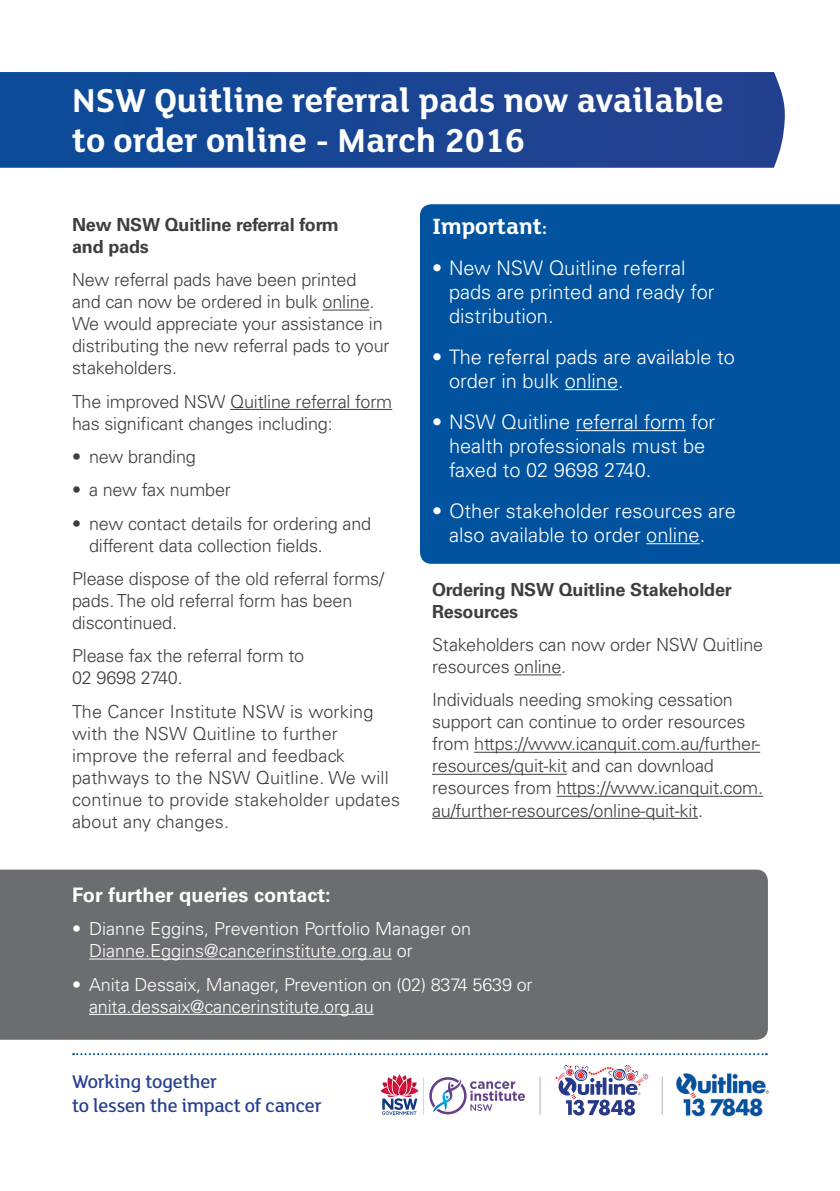
<style>
.page{position:relative;width:840px;height:1191px;background:#fff}
.page>*{position:absolute;margin:0;border:0;box-sizing:border-box;transform-origin:0 0}
.Factsheet_Heading{font:700 36px/40px "FS Lola";color:#fff}
.t1{font:700 24px "FS Lola";color:#fff}
.t2{font:300 20px/24px "Univers LT Std";color:#fff}
.Tagline{font:500 20px/24px "FS Lola";letter-spacing:-.01em;color:#253f8e}
.t3{font:700 20px "Univers LT Std";color:#fff}
.t4{font:300 18px/22px "Univers LT Std";letter-spacing:-.01em;color:#3e3e3f}
.t5{font:300 18px/22px "Univers LT Std";letter-spacing:.01em;color:#3e3e3f}
.t6{font:300 18px/22px "Univers LT Std";letter-spacing:-.01em;color:#fff}
.t7{font:700 18px/22px "Univers LT Std";letter-spacing:-.01em;color:#3e3e3f}
.s1{font-size:20px}
</style>
<div class="page">
<hr style="left:322px;top:309px;width:47px;height:1px;background:#3e3e3f">
<hr style="left:230px;top:409px;width:162px;height:1px;background:#3e3e3f">
<svg style="left:0;top:72px;width:785px;height:96px;background:#1a4794"></svg>
<svg style="left:73px;top:1053px;width:693px;height:2px"></svg>
<div style="left:0;top:869px;width:767px;height:170px;background:#6c6d70"></div>
<hr style="left:89px;top:958px;width:302px;height:1px;background:#fff">
<hr style="left:89px;top:1014px;width:284px;height:1px;background:#fff">
<div style="left:420px;top:204px;width:419px;height:360px;background:#0153a0"></div>
<hr style="left:564px;top:389px;width:53px;height:1px;background:#fff">
<hr style="left:575px;top:430px;width:110px;height:1px;background:#fff">
<hr style="left:646px;top:543px;width:53px;height:1px;background:#fff">
<img style="left:676px;top:1073px;width:93px;height:44px">
<svg style="left:555px;top:1065px;width:93px;height:50px"></svg>
<svg style="left:380px;top:1074px;width:144px;height:40px"></svg>
<hr style="left:539px;top:1076px;width:1px;height:38px;background:#bcbdc0">
<hr style="left:661px;top:1076px;width:1px;height:38px;background:#bcbdc0">
<hr style="left:514px;top:674px;width:47px;height:1px;background:#3e3e3f">
<hr style="left:474px;top:752px;width:285px;height:1px;background:#3e3e3f">
<hr style="left:432px;top:774px;width:134px;height:1px;background:#3e3e3f">
<hr style="left:556px;top:796px;width:206px;height:1px;background:#3e3e3f">
<hr style="left:432px;top:818px;width:265px;height:1px;background:#3e3e3f">
<p class="Factsheet_Heading" style="left:72px;top:79px;width:652px">NSW Quitline referral pads now available to order online - March 2016</p>
<p class="t7" style="left:72px;top:214px;width:268px">New NSW Quitline referral form and pads</p>
<p class="t4" style="left:72px;top:269px;width:319px">New referral pads have been printed and can now be ordered in bulk online.<br>We would appreciate your assistance in distributing the new referral pads to your stakeholders.</p>
<p class="t4" style="left:72px;top:390px;width:321px">The improved NSW Quitline referral form has significant changes including:</p>
<p class="t4" style="left:72px;top:445px;width:125px">• new branding</p>
<p class="t4" style="left:72px;top:479px;width:160px">• a new fax number</p>
<p class="t4" style="left:89px;top:512px;width:283px;text-indent:-17px">• new contact details for ordering and different data collection fields.</p>
<p class="t4" style="left:72px;top:567px;width:313px">Please dispose of the old referral forms/ pads. The old referral form has been discontinued.</p>
<p class="t4" style="left:72px;top:645px;width:234px">Please fax the referral form to<br>02 9698 2740.</p>
<p class="t5" style="left:72px;top:700px;width:329px">The Cancer Institute NSW is working with the NSW Quitline to further improve the referral and feedback pathways to the NSW Quitline. We will continue to provide stakeholder updates about any changes.</p>
<p class="t1" style="left:432px;top:209px;width:116px">Important<span class="s1">:</span></p>
<p class="t2" style="left:449px;top:255px;width:267px;text-indent:-17px">• New NSW Quitline referral pads are printed and ready for distribution.</p>
<p class="t2" style="left:449px;top:344px;width:287px;text-indent:-17px">• The referral pads are available to order in bulk online.</p>
<p class="t2" style="left:449px;top:409px;width:267px;text-indent:-17px">• NSW Quitline referral form for health professionals must be faxed to 02 9698 2740.</p>
<p class="t2" style="left:449px;top:498px;width:288px;text-indent:-17px">• Other stakeholder resources are also available to order online.</p>
<p class="t7" style="left:432px;top:578px;width:301px">Ordering NSW Quitline Stakeholder<br>Resources</p>
<p class="t4" style="left:432px;top:633px;width:332px">Stakeholders can now order NSW Quitline resources online.</p>
<p class="t4" style="left:432px;top:689px;width:332px">Individuals needing smoking cessation support can continue to order resources from https://www.icanquit.com.au/further&shy;resources/quit-kit and can download resources from https://www.icanquit.com. au/further-resources/online-quit-kit.</p>
<p class="t3" style="left:72px;top:883px;width:260px">For further queries contact:</p>
<p class="t6" style="left:89px;top:918px;width:383px;text-indent:-17px">• Dianne Eggins, Prevention Portfolio Manager on<br>Dianne.Eggins@cancerinstitute.org.au or</p>
<p class="t6" style="left:89px;top:973px;width:444px;text-indent:-17px">• Anita Dessaix, Manager, Prevention on (02) 8374 5639 or anita.dessaix@cancerinstitute.org.au</p>
<p class="Tagline" style="left:72px;top:1069px;width:251px">Working together<br>to lessen the impact of cancer</p>
</div>
